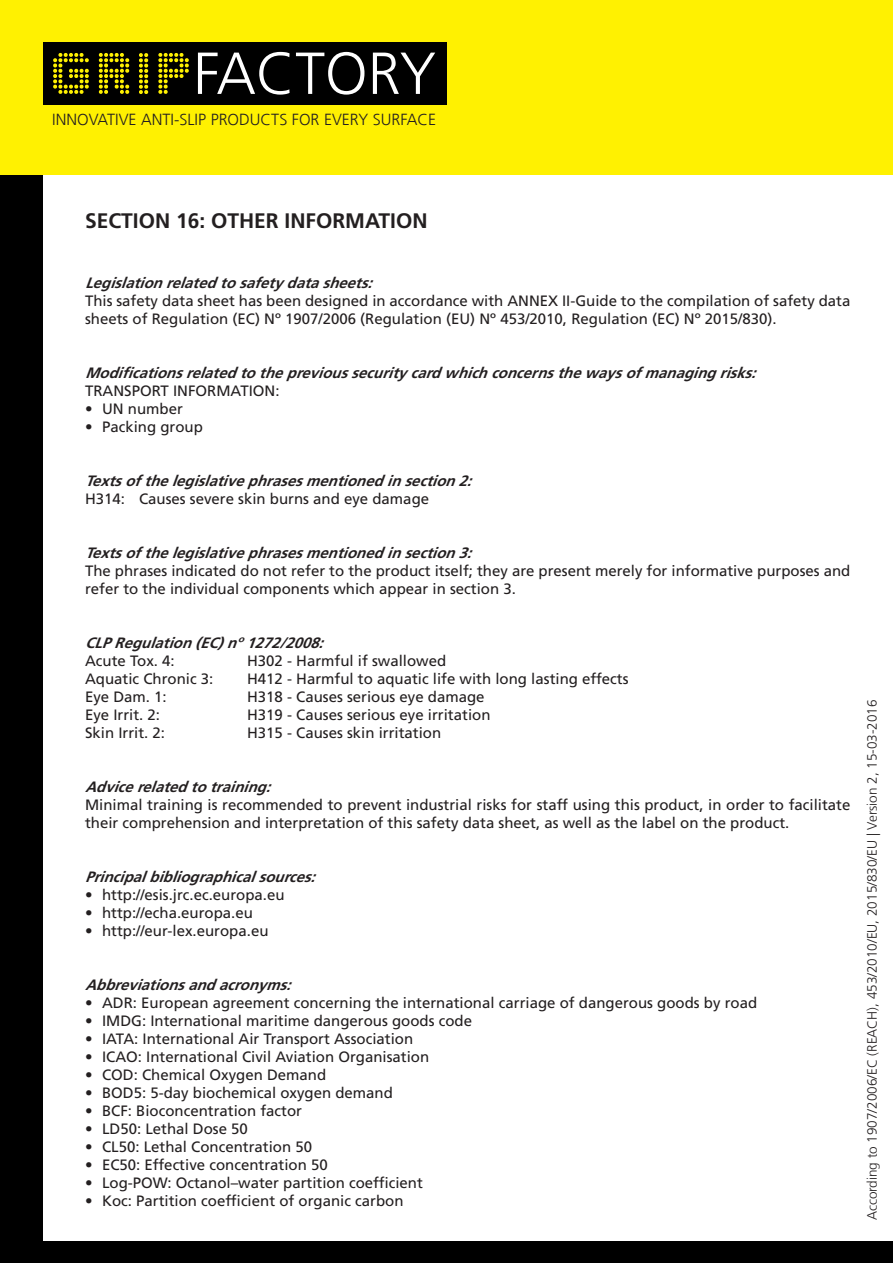
<style>
.page{position:relative;width:893px;height:1263px;background:#fff}
.page>*{position:absolute;margin:0;border:0;box-sizing:border-box;transform-origin:0 0}
.t1{font:300 59.25px "Frutiger LT Com";color:#fff}
.t2{font:700 21px "Frutiger LT Com";color:#231f20}
.t3{font:300 16.05px "Frutiger LT Com";color:#231f20}
.t4{font:15px/18px "Frutiger LT Com";color:#231f20}
.t5{font:italic 700 15px "Frutiger LT Com";color:#231f20}
.t6{font:300 13.5px "Frutiger LT Com";color:#231f20}
.s1{font-family:"CF Dots";font-weight:400;font-size:51.6px;color:#fff101}
</style>
<div class="page">
<div style="left:0;top:175px;width:43px;height:1088px;background:#000"></div>
<div style="left:0;top:0;width:893px;height:175px;background:#fff101"></div>
<div style="left:43px;top:43px;width:403px;height:63px;background:#000"></div>
<div style="left:43px;top:1242px;width:850px;height:21px;background:#000"></div>
<h1 class="t1" style="left:48px;top:39px;width:390px"><span class="s1">GRiP</span>FACTORY</h1>
<p class="t3" style="left:52px;top:110px;width:385px">INNOVATIVE ANTI-SLIP PRODUCTS FOR EVERY SURFACE</p>
<h2 class="t2" style="left:85px;top:209px;width:344px">SECTION 16: OTHER INFORMATION</h2>
<p class="t5" style="left:85px;top:274px;width:294px">Legislationrelatedtosafetydatasheets:</p>
<p class="t4" style="left:85px;top:292px;width:767px">This safety data sheet has been designed in accordance with ANNEX II-Guide to the compilation of safety data sheets of Regulation (EC) Nº 1907/2006 (Regulation (EU) Nº 453/2010, Regulation (EC) Nº 2015/830).</p>
<p class="t5" style="left:85px;top:364px;width:678px">Modificationsrelatedtotheprevioussecuritycardwhichconcernsthewaysofmanagingrisks:</p>
<p class="t4" style="left:85px;top:382px;width:196px">TRANSPORT INFORMATION:</p>
<p class="t4" style="left:85px;top:400px;width:99px">• UN number</p>
<p class="t4" style="left:85px;top:418px;width:119px">• Packing group</p>
<p class="t5" style="left:85px;top:472px;width:394px">Textsofthelegislativephrasesmentionedinsection2:</p>
<p class="t4" style="left:85px;top:490px;width:346px">H314: Causes severe skin burns and eye damage</p>
<p class="t5" style="left:85px;top:544px;width:394px">Textsofthelegislativephrasesmentionedinsection3:</p>
<p class="t4" style="left:85px;top:562px;width:767px">The phrases indicated do not refer to the product itself; they are present merely for informative purposes and refer to the individual components which appear in section 3.</p>
<p class="t5" style="left:85px;top:634px;width:246px">CLPRegulation(EC)nº1272/2008:</p>
<p class="t4" style="left:85px;top:652px;width:91px">Acute Tox. 4:</p>
<p class="t4" style="left:247px;top:652px;width:201px">H302 - Harmful if swallowed</p>
<p class="t4" style="left:85px;top:670px;width:130px">Aquatic Chronic 3:</p>
<p class="t4" style="left:247px;top:670px;width:383px">H412 - Harmful to aquatic life with long lasting effects</p>
<p class="t4" style="left:85px;top:688px;width:83px">Eye Dam. 1:</p>
<p class="t4" style="left:247px;top:688px;width:239px">H318 - Causes serious eye damage</p>
<p class="t4" style="left:85px;top:706px;width:77px">Eye Irrit. 2:</p>
<p class="t4" style="left:247px;top:706px;width:245px">H319 - Causes serious eye irritation</p>
<p class="t4" style="left:85px;top:724px;width:82px">Skin Irrit. 2:</p>
<p class="t4" style="left:247px;top:724px;width:196px">H315 - Causes skin irritation</p>
<p class="t5" style="left:85px;top:778px;width:193px">Advicerelatedtotraining:</p>
<p class="t4" style="left:85px;top:796px;width:767px">Minimal training is recommended to prevent industrial risks for staff using this product, in order to facilitate their comprehension and interpretation of this safety data sheet, as well as the label on the product.</p>
<p class="t5" style="left:85px;top:868px;width:238px">Principalbibliographicalsources:</p>
<p class="t4" style="left:85px;top:886px;width:201px">• http://esis.jrc.ec.europa.eu</p>
<p class="t4" style="left:85px;top:904px;width:169px">• http://echa.europa.eu</p>
<p class="t4" style="left:85px;top:922px;width:185px">• http://eur-lex.europa.eu</p>
<p class="t5" style="left:85px;top:976px;width:213px">Abbreviationsandacronyms:</p>
<p class="t4" style="left:85px;top:994px;width:674px">• ADR: European agreement concerning the international carriage of dangerous goods by road</p>
<p class="t4" style="left:85px;top:1012px;width:389px">• IMDG: International maritime dangerous goods code</p>
<p class="t4" style="left:85px;top:1030px;width:330px">• IATA: International Air Transport Association</p>
<p class="t4" style="left:85px;top:1048px;width:346px">• ICAO: International Civil Aviation Organisation</p>
<p class="t4" style="left:85px;top:1066px;width:243px">• COD: Chemical Oxygen Demand</p>
<p class="t4" style="left:85px;top:1084px;width:309px">• BOD5: 5-day biochemical oxygen demand</p>
<p class="t4" style="left:85px;top:1102px;width:219px">• BCF: Bioconcentration factor</p>
<p class="t4" style="left:85px;top:1120px;width:164px">• LD50: Lethal Dose 50</p>
<p class="t4" style="left:85px;top:1138px;width:229px">• CL50: Lethal Concentration 50</p>
<p class="t4" style="left:85px;top:1156px;width:244px">• EC50: Effective concentration 50</p>
<p class="t4" style="left:85px;top:1174px;width:339px">• Log-POW: Octanol–water partition coefficient</p>
<p class="t4" style="left:85px;top:1192px;width:320px">• Koc: Partition coefficient of organic carbon</p>
<p class="t6" style="left:864px;top:1220px;width:522px;rotate:-90deg">According to 1907/2006/EC (REACH), 453/2010/EU, 2015/830/EU | Version 2, 15-03-2016</p>
</div>
